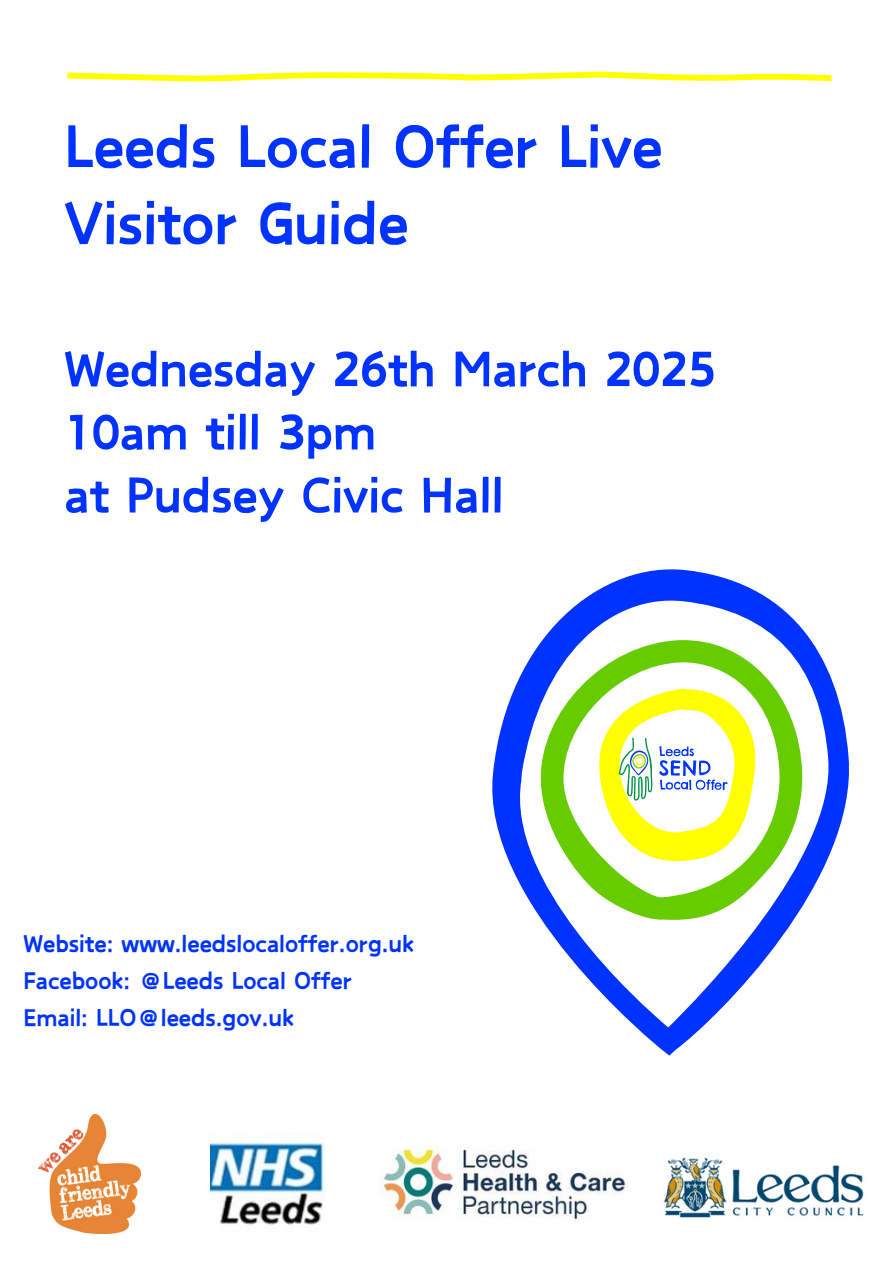
<style>
.page{position:relative;width:894px;height:1264px;background:#fff}
.page>*{position:absolute;margin:0;border:0;box-sizing:border-box;transform-origin:0 0}
.t1{font:900 67.5px/76.5px "Canva Funny";color:#03f}
.t2{font:900 55.5px/63px "Canva Funny";color:#03f}
.t3{font:900 27px "Canva Funny";color:#03f}
</style>
<div class="page">
<svg style="left:67px;top:71px;width:765px;height:11px"></svg>
<svg style="left:492px;top:569px;width:356px;height:486px"></svg>
<svg style="left:538px;top:638px;width:265px;height:284px"></svg>
<svg style="left:597px;top:688px;width:164px;height:173px"></svg>
<img style="left:38px;top:1114px;width:103px;height:119px">
<img style="left:210px;top:1132px;width:114px;height:93px">
<img style="left:379px;top:1149px;width:248px;height:72px">
<img style="left:663px;top:1157px;width:201px;height:61px">
<p class="t1" style="left:64px;top:111px;width:599px">Leeds Local Offer Live<br>Visitor Guide</p>
<h1 class="t2" style="left:64px;top:340px;width:652px">Wednesday 26th March 2025<br>10am till 3pm<br>at Pudsey Civic Hall</h1>
<h2 class="t3" style="left:23px;top:931px;width:392px">Website: www.leedslocaloffer.org.uk</h2>
<p class="t3" style="left:23px;top:968px;width:330px">Facebook: @Leeds Local Offer</p>
<p class="t3" style="left:23px;top:1005px;width:272px">Email: LLO@leeds.gov.uk</p>
</div>
